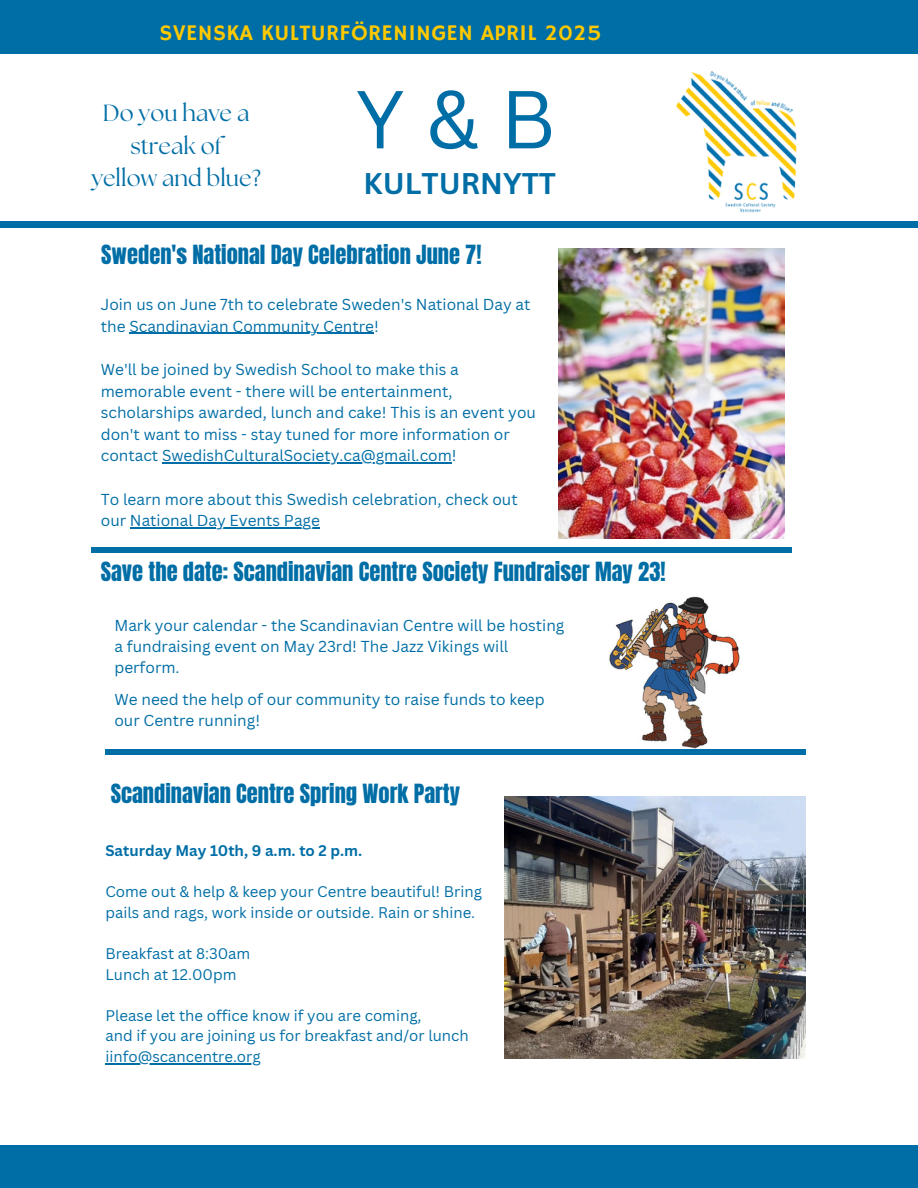
<style>
.page{position:relative;width:918px;height:1188px;background:#fff}
.page>*{position:absolute;margin:0;border:0;box-sizing:border-box;transform-origin:0 0}
.t1{font:80.1px "Canva Sans";color:#006ea6}
.t2{font:700 29.1px "Canva Sans";color:#006ea6}
.t3{font:23.4px/32.7px "The Seasons";color:#006ea6;text-align:center}
.t4{font:22.5px "Anton";color:#006ea6}
.t5{font:22.35px "Hammersmith One";letter-spacing:.015em;color:#ffc900}
.t6{font:15.45px/21.6px "Canva Sans";color:#006ea6}
.t7{font:15px/20.5px "Canva Sans";color:#006ea6}
.t8{font:700 15px "Canva Sans";color:#006ea6}
</style>
<div class="page">
<div style="left:0;top:221px;width:918px;height:6px;background:#006ea6"></div>
<div style="left:0;top:0;width:918px;height:54px;background:#006ea6"></div>
<div style="left:0;top:1145px;width:918px;height:43px;background:#006ea6"></div>
<div style="left:91px;top:547px;width:700px;height:5px;background:#006ea6"></div>
<img style="left:676px;top:71px;width:121px;height:142px">
<hr style="left:129px;top:333px;width:245px;height:1px;background:#006ea6">
<hr style="left:162px;top:462px;width:290px;height:2px;background:#006ea6">
<hr style="left:130px;top:527px;width:190px;height:1px;background:#006ea6">
<div style="left:105px;top:749px;width:701px;height:6px;background:#006ea6"></div>
<img style="left:609px;top:596px;width:131px;height:152px">
<img style="left:504px;top:796px;width:302px;height:262px">
<img style="left:559px;top:249px;width:226px;height:290px">
<hr style="left:105px;top:1063px;width:156px;height:1px;background:#006ea6">
<p class="t5" style="left:160px;top:19px;width:444px">SVENSKA KULTURFÖRENINGEN APRIL 2025</p>
<h5 class="t3" style="left:103px;top:98px;width:148px">Do you have a streak of</h5>
<h4 class="t1" style="left:356px;top:63px;width:201px">Y&amp;B</h4>
<h5 class="t3" style="left:91px;top:163px;width:171px">yellow and blue?</h5>
<p class="t2" style="left:364px;top:163px;width:194px">KULTURNYTT</p>
<p class="t4" style="left:101px;top:239px;width:382px">Sweden's National Day Celebration June 7!</p>
<h4 class="t6" style="left:101px;top:293px;width:431px">Join us on June 7th to celebrate Sweden's National Day at the Scandinavian Community Centre!</h4>
<h1 class="t6" style="left:101px;top:358px;width:360px">We'll be joined by Swedish School to make this a memorable event - there will be entertainment,</h1>
<h2 class="t6" style="left:101px;top:401px;width:437px">scholarships awarded, lunch and cake! This is an event you don't want to miss - stay tuned for more information or contact SwedishCulturalSociety.ca@gmail.com!</h2>
<p class="t6" style="left:101px;top:488px;width:418px">To learn more about this Swedish celebration, check out our National Day Events Page</p>
<p class="t4" style="left:101px;top:555px;width:566px">Save the date: Scandinavian Centre Society Fundraiser May 23!</p>
<p class="t6" style="left:114px;top:614px;width:452px;line-height:21.1px">Mark your calendar - the Scandinavian Centre will be hosting a fundraising event on May 23rd! The Jazz Vikings will perform.</p>
<p class="t6" style="left:114px;top:688px;width:432px;line-height:21.1px">We need the help of our community to raise funds to keep our Centre running!</p>
<p class="t4" style="left:111px;top:777px;width:351px">Scandinavian Centre Spring Work Party</p>
<p class="t8" style="left:105px;top:840px;width:258px">Saturday May 10th, 9 a.m. to 2 p.m.</p>
<p class="t7" style="left:105px;top:881px;width:378px">Come out &amp; help &amp; keep your Centre beautiful! Bring pails and rags, work inside or outside. Rain or shine.</p>
<p class="t7" style="left:105px;top:943px;width:146px">Breakfast at 8:30am</p>
<p class="t7" style="left:105px;top:964px;width:133px">Lunch at 12.00pm</p>
<p class="t7" style="left:105px;top:1005px;width:365px">Please let the office know if you are coming,<br>and if you are joining us for breakfast and/or lunch iinfo@scancentre.org</p>
</div>
